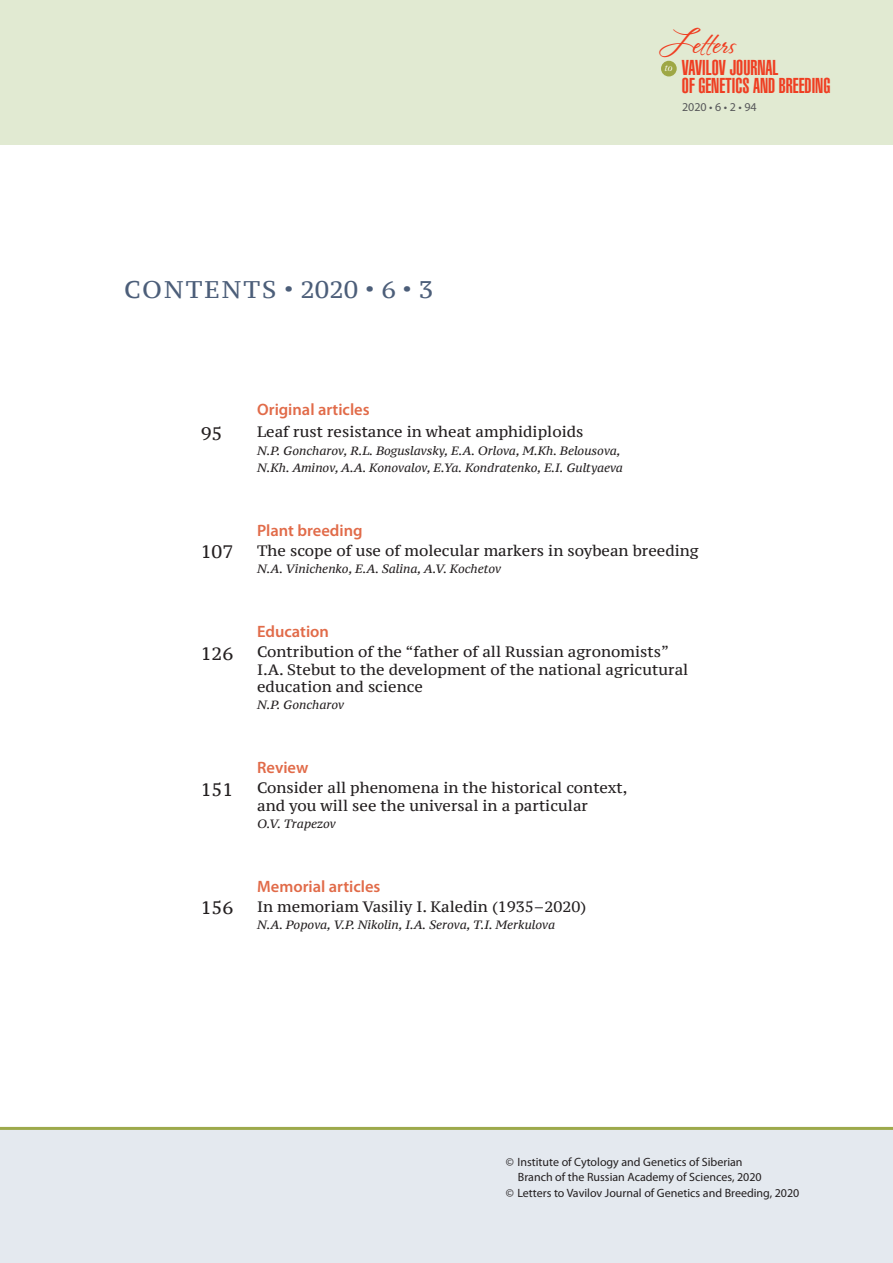
<style>
.page{position:relative;width:893px;height:1263px;background:#fff}
.page>*{position:absolute;margin:0;border:0;box-sizing:border-box;transform-origin:0 0}
.t1{font:33.15px "Rosa Marena";color:#ef3e22}
.t2{font:29.1px "Rosa Marena";color:#ef3e22}
.t3{font:24px "PT Serif Caption";letter-spacing:.08em;color:#4c5e79}
.t4{font:21.15px "Helios Ultra Compressed";color:#ef3e22}
.t5{font:18px "PT Serif Caption";color:#231f20}
._004_VJ_Цитирование{font:600 16.5px "Myriad Pro";color:#e16b49}
._010_Pisma-VP--темат{font:600 16.5px "Myriad Pro";color:#e16b49}
._000_VJ_Content_Стат{font:15px/17.4px "PT Serif Caption";color:#231f20}
._000_VJ_Content_Стат-2{font:italic 12px/17.4px "PT Serif Caption";color:#231f20}
.t6{font:12px/14.4px "Myriad Pro";color:#231f20}
._004_VJ_Цитирование-2{font:12px "Myriad Pro";color:#57585a}
.t7{font:italic 9.9px "Petersburg C";color:#fff}
.s1{font-size:19.5px}
</style>
<div class="page">
<div style="left:0;top:1128px;width:893px;height:135px;background:#e4e9ef"></div>
<hr style="left:0;top:1127px;width:893px;height:3px;background:#9da94b">
<div style="left:0;top:0;width:893px;height:144px;background:#e1ead2"></div>
<div style="left:661px;top:61px;width:16px;height:15px;background:#9ea745;border-radius:50%"></div>
<p class="t1" style="left:659px;top:20px;width:38px">L</p>
<p class="t2" style="left:692px;top:26px;width:44px">etters</p>
<p class="t7" style="left:665px;top:62px;width:9px">to</p>
<p class="t4" style="left:682px;top:56px;width:98px">VAVILOV JOURNAL</p>
<p class="t4" style="left:682px;top:74px;width:150px">OF GENETICS AND BREEDING</p>
<p class="_004_VJ_Цитирование-2" style="left:682px;top:100px;width:76px">2020 • 6 • 2 • 94</p>
<p class="t3" style="left:124px;top:274px;width:311px">CONTENTS <span class="s1">•</span> 2020 <span class="s1">•</span> 6 <span class="s1">•</span> 3</p>
<p class="_004_VJ_Цитирование" style="left:257px;top:399px;width:114px">Original articles</p>
<p class="t5" style="left:201px;top:422px;width:23px">95</p>
<p class="_000_VJ_Content_Стат" style="left:257px;top:423px;width:328px">Leaf rust resistance in wheat amphidiploids</p>
<p class="_000_VJ_Content_Стат-2" style="left:257px;top:442px;width:367px">N.P. Goncharov, R.L. Boguslavsky, E.A. Orlova, M.Kh. Belousova,<br>N.Kh. Aminov, A.A. Konovalov, E.Ya. Kondratenko, E.I. Gultyaeva</p>
<p class="_004_VJ_Цитирование" style="left:257px;top:520px;width:107px">Plant breeding</p>
<p class="t5" style="left:201px;top:540px;width:34px">107</p>
<p class="_000_VJ_Content_Стат" style="left:257px;top:542px;width:443px">The scope of use of molecular markers in soybean breeding</p>
<p class="_000_VJ_Content_Стат-2" style="left:257px;top:560px;width:246px">N.A. Vinichenko, E.A. Salina, A.V. Kochetov</p>
<p class="_004_VJ_Цитирование" style="left:257px;top:621px;width:73px">Education</p>
<p class="t5" style="left:201px;top:641px;width:34px">126</p>
<p class="_000_VJ_Content_Стат" style="left:257px;top:643px;width:433px">Contribution of the “father of all Russian agronomists”<br>I.A. Stebut to the development of the national agricutural education and science</p>
<p class="_000_VJ_Content_Стат-2" style="left:257px;top:696px;width:89px">N.P. Goncharov</p>
<p class="_004_VJ_Цитирование" style="left:257px;top:757px;width:53px">Review</p>
<p class="t5" style="left:201px;top:777px;width:34px">151</p>
<p class="_000_VJ_Content_Стат" style="left:257px;top:779px;width:372px">Consider all phenomena in the historical context, and you will see the universal in a particular</p>
<p class="_000_VJ_Content_Стат-2" style="left:257px;top:815px;width:80px">O.V. Trapezov</p>
<p class="_010_Pisma-VP--темат" style="left:257px;top:876px;width:125px">Memorial articles</p>
<p class="t5" style="left:201px;top:896px;width:34px">156</p>
<p class="_000_VJ_Content_Стат" style="left:257px;top:898px;width:331px">In memoriam Vasiliy I. Kaledin (1935–2020)</p>
<p class="_000_VJ_Content_Стат-2" style="left:257px;top:916px;width:299px">N.A. Popova, V.P. Nikolin, I.A. Serova, T.I. Merkulova</p>
<p class="t6" style="left:518px;top:1155px;width:245px;text-indent:-12px">© Institute of Cytology and Genetics of Siberian<br>Branch of the Russian Academy of Sciences, 2020</p>
<p class="t6" style="left:506px;top:1185px;width:295px">© Letters to Vavilov Journal of Genetics and Breeding, 2020</p>
</div>
